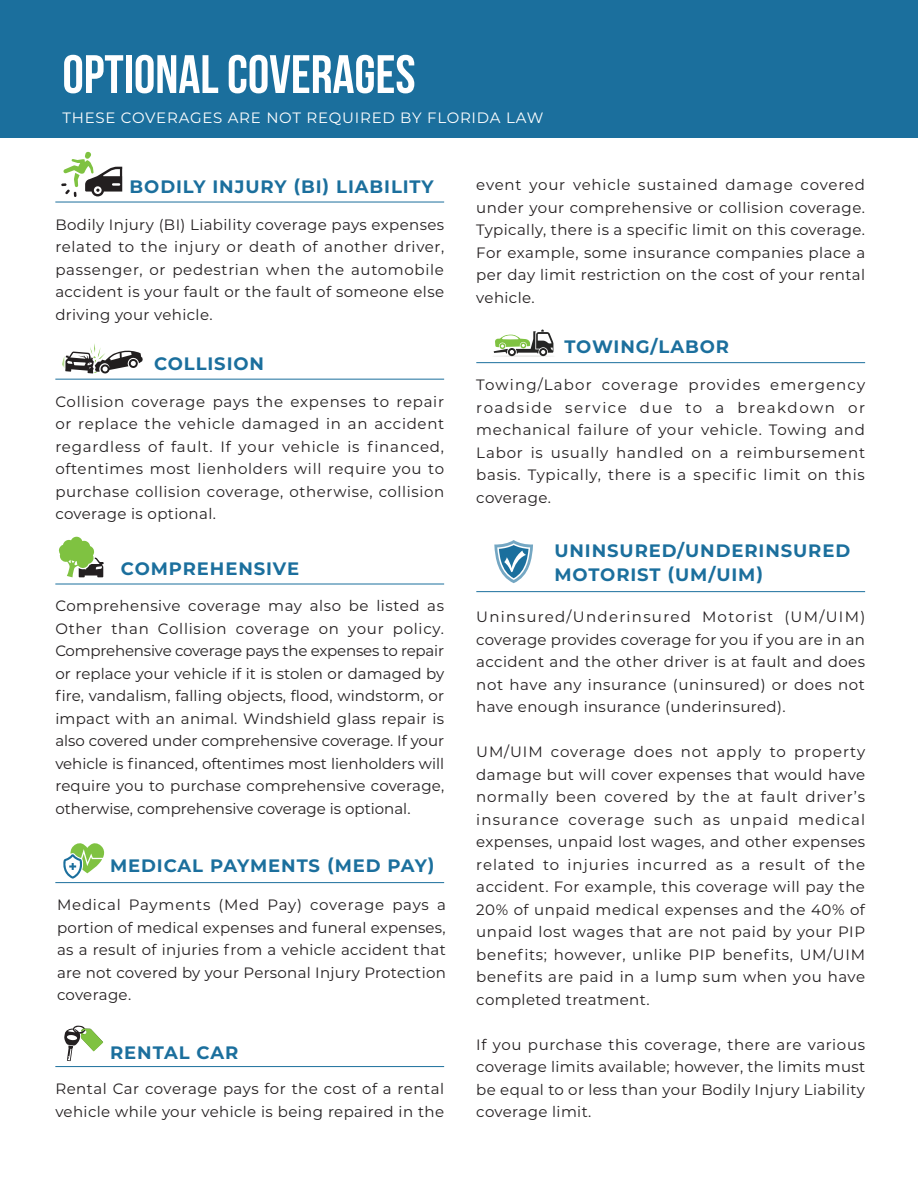
<style>
.page{position:relative;width:918px;height:1188px;background:#fff}
.page>*{position:absolute;margin:0;border:0;box-sizing:border-box;transform-origin:0 0}
.t1{font:700 54px "Bebas Neue";color:#fff}
.t2{font:700 18px/24px "Montserrat";letter-spacing:.05em;color:#1b6f9d}
.t3{font:15px/22.5px "Montserrat";letter-spacing:.025em;color:#231f20;text-align:justify}
.t4{font:15px "Montserrat";letter-spacing:.05em;color:#fff}
.s1{color:#fff}
</style>
<div class="page">
<div style="left:0;top:0;width:918px;height:137px;background:#1b6f9d"></div>
<hr style="left:55px;top:202px;width:389px;height:1px;background:#1b6f9d">
<hr style="left:55px;top:379px;width:389px;height:1px;background:#1b6f9d">
<hr style="left:55px;top:584px;width:389px;height:1px;background:#1b6f9d">
<hr style="left:55px;top:882px;width:389px;height:1px;background:#1b6f9d">
<hr style="left:55px;top:1066px;width:389px;height:1px;background:#1b6f9d">
<hr style="left:476px;top:362px;width:389px;height:1px;background:#1b6f9d">
<hr style="left:476px;top:591px;width:389px;height:1px;background:#1b6f9d">
<svg style="left:61px;top:152px;width:61px;height:45px"></svg>
<svg style="left:62px;top:343px;width:81px;height:31px"></svg>
<svg style="left:59px;top:537px;width:45px;height:40px"></svg>
<svg style="left:63px;top:843px;width:42px;height:36px"></svg>
<svg style="left:64px;top:1025px;width:39px;height:36px"></svg>
<hr style="left:492px;top:355px;width:63px;height:2px;background:#e6e7e6;border-radius:50%">
<svg style="left:494px;top:330px;width:59px;height:26px"></svg>
<svg style="left:494px;top:540px;width:39px;height:43px"></svg>
<p class="t1" style="left:62px;top:45px;width:355px">OPTIONAL COVERAGES</p>
<p class="t4" style="left:62px;top:107px;width:482px">THESE COVERAGES ARE NOT REQUIRED BY FLORIDA LAW</p>
<p class="t2" style="left:130px;top:173px;width:392px">BODILY INJURY (BI) LIABILITY<span class="s1">IABILITY</span></p>
<p class="t3" style="left:476px;top:173px;width:390px">event your vehicle sustained damage covered under your comprehensive or collision coverage.<br>Typically, there is a specific limit on this coverage.<br>For example, some insurance companies place a per day limit restriction on the cost of your rental vehicle.</p>
<p class="t3" style="left:55px;top:213px;width:390px">Bodily Injury (BI) Liability coverage pays expenses related to the injury or death of another driver, passenger, or pedestrian when the automobile accident is your fault or the fault of someone else driving your vehicle.</p>
<p class="t2" style="left:154px;top:350px;width:176px">COLLISION<span class="s1">BILITY</span></p>
<p class="t3" style="left:55px;top:390px;width:390px">Collision coverage pays the expenses to repair or replace the vehicle damaged in an accident regardless of fault. If your vehicle is financed, oftentimes most lienholders will require you to purchase collision coverage, otherwise, collision coverage is optional.</p>
<p class="t2" style="left:121px;top:555px;width:180px">COMPREHENSIVE</p>
<p class="t2" style="left:564px;top:334px;width:166px">TOWING/LABOR</p>
<p class="t3" style="left:476px;top:373px;width:390px">Towing/Labor coverage provides emergency roadside service due to a breakdown or mechanical failure of your vehicle. Towing and Labor is usually handled on a reimbursement basis. Typically, there is a specific limit on this coverage.</p>
<p class="t2" style="left:554px;top:538px;width:297px">UNINSURED/UNDERINSURED<br>MOTORIST (UM/UIM)</p>
<p class="t3" style="left:55px;top:594px;width:390px">Comprehensive coverage may also be listed as Other than Collision coverage on your policy.<br>Comprehensive coverage pays the expenses to repair or replace your vehicle if it is stolen or damaged by fire, vandalism, falling objects, flood, windstorm, or impact with an animal. Windshield glass repair is also covered under comprehensive coverage. If your vehicle is financed, oftentimes most lienholders will require you to purchase comprehensive coverage, otherwise, comprehensive coverage is optional.</p>
<p class="t3" style="left:476px;top:605px;width:390px">Uninsured/Underinsured Motorist (UM/UIM) coverage provides coverage for you if you are in an accident and the other driver is at fault and does not have any insurance (uninsured) or does not have enough insurance (underinsured).</p>
<p class="t3" style="left:476px;top:740px;width:390px">UM/UIM coverage does not apply to property damage but will cover expenses that would have normally been covered by the at fault driver’s insurance coverage such as unpaid medical expenses, unpaid lost wages, and other expenses related to injuries incurred as a result of the accident. For example, this coverage will pay the 20% of unpaid medical expenses and the 40% of unpaid lost wages that are not paid by your PIP benefits; however, unlike PIP benefits, UM/UIM benefits are paid in a lump sum when you have completed treatment.</p>
<p class="t3" style="left:476px;top:1033px;width:390px">If you purchase this coverage, there are various coverage limits available; however, the limits must be equal to or less than your Bodily Injury Liability coverage limit.</p>
<p class="t2" style="left:110px;top:852px;width:369px">MEDICAL PAYMENTS (MED PAY)<span class="s1">LITY</span></p>
<p class="t3" style="left:57px;top:893px;width:390px">Medical Payments (Med Pay) coverage pays a portion of medical expenses and funeral expenses, as a result of injuries from a vehicle accident that are not covered by your Personal Injury Protection coverage.</p>
<p class="t2" style="left:110px;top:1039px;width:130px">RENTAL CAR</p>
<p class="t3" style="left:55px;top:1077px;width:390px">Rental Car coverage pays for the cost of a rental vehicle while your vehicle is being repaired in the</p>
</div>
